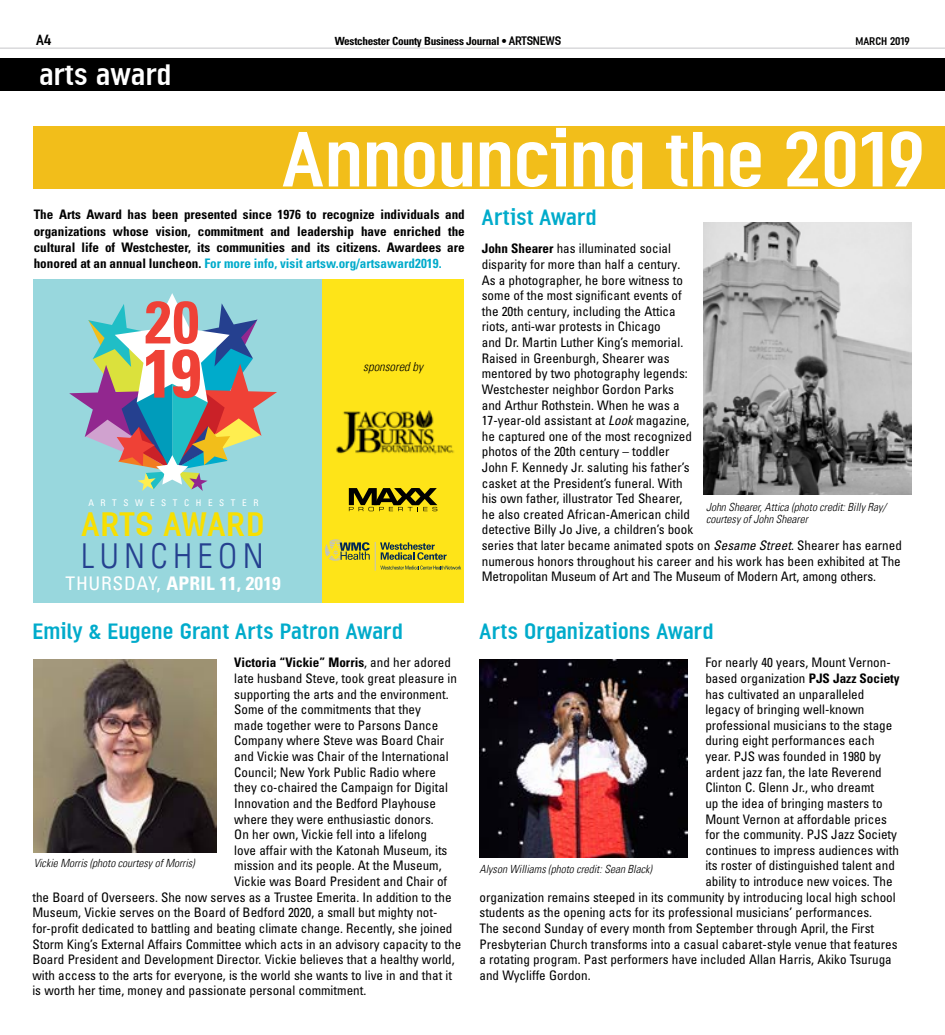
<style>
.page{position:relative;width:945px;height:1035px;background:#fff}
.page>*{position:absolute;margin:0;border:0;box-sizing:border-box;transform-origin:0 0}
.t1{font:78.75px "Ordinar Com";letter-spacing:-.02em;color:#fff}
.t2{font:700 condensed 68.25px "Univers LT Pro";color:#ef4136}
.t3{font:700 condensed 59.75px "Univers LT Pro";color:#ef4136}
.t4{font:34.5px "Ordinar Com";letter-spacing:.02em;color:#f7df01}
.t5{font:34.38px "Univers Com 47 Light Cond";letter-spacing:.155em;color:#25408f}
.t6{font:30px "Ordinar Com";letter-spacing:.01em;color:#fff}
.t7{font:22.5px "Ordinar Com";letter-spacing:.005em;color:#00abcb}
.t8{font:700 condensed 18.75px "Univers LT Pro";letter-spacing:.01em;color:#fff;scale:1.04 1}
.t9{font:15px "Ordinar Com";color:#000}
.t10{font:condensed 13.12px/15.6px "Univers LT Pro";color:#000}
.t11{font:700 condensed 13.12px/16.2px "Univers LT Pro";color:#000;text-align:justify}
.t12{font:12.5px "Univers Com 47 Light Cond Obl";color:#000}
.t13{font:11.25px/12.5px "Univers Com 47 Light Cond Obl";color:#000}
.t14{font:700 condensed 11.25px "Univers LT Pro";letter-spacing:-.025em;color:#000}
.t15{font:11.25px "Ordinar Com";letter-spacing:-.015em;color:#000}
.t16{font:condensed 9.12px "Univers LT Pro";letter-spacing:.72em;color:#fff}
.s1{font-family:"Ordinar Com";font-weight:400;font-stretch:normal;font-size:12.5px}
.s2{color:#00abcb}
.s3{font-weight:400}
.s4{font-weight:700}
.s5{font-style:italic}
</style>
<div class="page">
<hr style="left:0;top:48px;width:945px;height:1px;background:#a7a9ac">
<div style="left:305px;top:280px;width:159px;height:323px;background:#fee418"></div>
<div style="left:34px;top:280px;width:288px;height:323px;background:#98d7dd"></div>
<div style="left:0;top:58px;width:945px;height:32px;background:#000"></div>
<div style="left:34px;top:126px;width:911px;height:63px;background:#f2be1a"></div>
<img style="left:34px;top:660px;width:182px;height:193px">
<img style="left:480px;top:660px;width:207px;height:198px">
<img style="left:704px;top:222px;width:207px;height:273px">
<svg style="left:69px;top:293px;width:208px;height:198px"></svg>
<img style="left:336px;top:410px;width:118px;height:44px">
<svg style="left:325px;top:539px;width:136px;height:32px"></svg>
<svg style="left:349px;top:488px;width:88px;height:23px"></svg>
<p class="t9" style="left:36px;top:30px;width:17px">A4</p>
<p class="t14" style="left:335px;top:34px;width:228px">Westchester County Business Journal • <span class="s1">ARTSNEWS</span></p>
<p class="t15" style="left:855px;top:34px;width:56px">MARCH 2019</p>
<h3 class="t6" style="left:40px;top:54px;width:134px">arts award</h3>
<h1 class="t1" style="left:282px;top:106px;width:645px">Announcing the 2019</h1>
<p class="t11" style="left:34px;top:206px;width:433px">The Arts Award has been presented since 1976 to recognize individuals and organizations whose vision, commitment and leadership have enriched the cultural life of Westchester, its communities and its citizens. Awardees are honored at an annual luncheon. <span class="s2">For more info, visit artsw.org/artsaward2019.</span></p>
<h3 class="t3" style="left:145px;top:286px;width:56px">20</h3>
<h2 class="t2" style="left:143px;top:331px;width:60px">19</h2>
<p class="t16" style="left:88px;top:497px;width:172px">ARTSWESTCHESTER</p>
<h3 class="t4" style="left:82px;top:501px;width:185px">ARTS AWARD</h3>
<h3 class="t5" style="left:81px;top:535px;width:184px">LUNCHEON</h3>
<h3 class="t8" style="left:66px;top:571px;width:209px"><span class="s3">THURSDAY,</span> APRIL 11, 2019</h3>
<p class="t12" style="left:363px;top:359px;width:61px">sponsored by</p>
<h3 class="t7" style="left:32px;top:617px;width:372px">Emily &amp; Eugene Grant Arts Patron Award</h3>
<p class="t11" style="left:234px;top:655px;width:218px">Victoria “Vickie” Morris<span class="s3">, and her adored</span></p>
<p class="t10" style="left:234px;top:670px;width:224px">late husband Steve, took great pleasure in</p>
<p class="t10" style="left:234px;top:686px;width:216px">supporting the arts and the environment.</p>
<p class="t10" style="left:234px;top:702px;width:188px">Some of the commitments that they</p>
<p class="t10" style="left:234px;top:717px;width:206px">made together were to Parsons Dance</p>
<p class="t10" style="left:234px;top:733px;width:211px">Company where Steve was Board Chair</p>
<p class="t10" style="left:234px;top:748px;width:216px">and Vickie was Chair of the International</p>
<p class="t10" style="left:234px;top:764px;width:203px">Council; New York Public Radio where</p>
<p class="t10" style="left:234px;top:780px;width:215px">they co-chaired the Campaign for Digital</p>
<p class="t10" style="left:234px;top:795px;width:203px">Innovation and the Bedford Playhouse</p>
<p class="t10" style="left:234px;top:811px;width:201px">where they were enthusiastic donors.</p>
<p class="t10" style="left:234px;top:827px;width:194px">On her own, Vickie fell into a lifelong</p>
<p class="t10" style="left:234px;top:842px;width:215px">love affair with the Katonah Museum, its</p>
<p class="t10" style="left:234px;top:858px;width:209px">mission and its people. At the Museum,</p>
<p class="t10" style="left:234px;top:873px;width:214px">Vickie was Board President and Chair of</p>
<p class="t10" style="left:32px;top:889px;width:421px">the Board of Overseers. She now serves as a Trustee Emerita. In addition to the</p>
<p class="t10" style="left:32px;top:905px;width:407px">Museum, Vickie serves on the Board of Bedford 2020, a small but mighty not-</p>
<p class="t10" style="left:32px;top:920px;width:422px">for-profit dedicated to battling and beating climate change. Recently, she joined</p>
<p class="t10" style="left:32px;top:936px;width:430px">Storm King’s External Affairs Committee which acts in an advisory capacity to the</p>
<p class="t10" style="left:32px;top:951px;width:424px">Board President and Development Director. Vickie believes that a healthy world,</p>
<p class="t10" style="left:32px;top:967px;width:421px">with access to the arts for everyone, is the world she wants to live in and that it</p>
<p class="t10" style="left:32px;top:983px;width:335px">is worth her time, money and passionate personal commitment.</p>
<p class="t13" style="left:34px;top:856px;width:162px">Vickie Morris (photo courtesy of Morris)</p>
<h3 class="t7" style="left:482px;top:202px;width:117px">Artist Award</h3>
<p class="t10" style="left:482px;top:241px;width:422px"><span class="s4">John Shearer</span> has illuminated social<br>disparity for more than half a century.<br>As a photographer, he bore witness to<br>some of the most significant events of<br>the 20th century, including the Attica<br>riots, anti-war protests in Chicago<br>and Dr. Martin Luther King’s memorial.<br>Raised in Greenburgh, Shearer was<br>mentored by two photography legends:<br>Westchester neighbor Gordon Parks<br>and Arthur Rothstein. When he was a<br>17-year-old assistant at <span class="s5">Look</span> magazine,<br>he captured one of the most recognized<br>photos of the 20th century – toddler<br>John F. Kennedy Jr. saluting his father’s<br>casket at the President’s funeral. With<br>his own father, illustrator Ted Shearer,<br>he also created African-American child<br>detective Billy Jo Jive, a children’s book<br>series that later became animated spots on <span class="s5">Sesame Street</span>. Shearer has earned numerous honors throughout his career and his work has been exhibited at The Metropolitan Museum of Art and The Museum of Modern Art, among others.</p>
<h3 class="t7" style="left:480px;top:617px;width:236px">Arts Organizations Award</h3>
<p class="t10" style="left:705px;top:655px;width:187px">For nearly 40 years, Mount Vernon-</p>
<p class="t10" style="left:705px;top:670px;width:196px">based organization <span class="s4">PJS Jazz Society</span></p>
<p class="t10" style="left:705px;top:686px;width:161px">has cultivated an unparalleled</p>
<p class="t10" style="left:705px;top:702px;width:161px">legacy of bringing well-known</p>
<p class="t10" style="left:705px;top:717px;width:189px">professional musicians to the stage</p>
<p class="t10" style="left:705px;top:733px;width:171px">during eight performances each</p>
<p class="t10" style="left:705px;top:748px;width:177px">year. PJS was founded in 1980 by</p>
<p class="t10" style="left:705px;top:764px;width:178px">ardent jazz fan, the late Reverend</p>
<p class="t10" style="left:705px;top:780px;width:170px">Clinton C. Glenn Jr., who dreamt</p>
<p class="t10" style="left:705px;top:795px;width:179px">up the idea of bringing masters to</p>
<p class="t10" style="left:705px;top:811px;width:183px">Mount Vernon at affordable prices</p>
<p class="t10" style="left:705px;top:827px;width:193px">for the community. PJS Jazz Society</p>
<p class="t10" style="left:705px;top:842px;width:195px">continues to impress audiences with</p>
<p class="t10" style="left:705px;top:858px;width:191px">its roster of distinguished talent and</p>
<p class="t10" style="left:705px;top:873px;width:189px">ability to introduce new voices. The</p>
<p class="t10" style="left:480px;top:889px;width:418px">organization remains steeped in its community by introducing local high school</p>
<p class="t10" style="left:480px;top:905px;width:394px">students as the opening acts for its professional musicians’ performances.</p>
<p class="t10" style="left:480px;top:920px;width:396px">The second Sunday of every month from September through April, the First</p>
<p class="t10" style="left:480px;top:936px;width:420px">Presbyterian Church transforms into a casual cabaret-style venue that features</p>
<p class="t10" style="left:480px;top:951px;width:414px">a rotating program. Past performers have included Allan Harris, Akiko Tsuruga</p>
<p class="t10" style="left:480px;top:967px;width:113px">and Wycliffe Gordon.</p>
<p class="t13" style="left:706px;top:500px;width:182px">John Shearer, Attica (photo credit: Billy Ray/ courtesy of John Shearer</p>
<p class="t13" style="left:480px;top:863px;width:174px">Alyson Williams (photo credit: Sean Black)</p>
</div>
